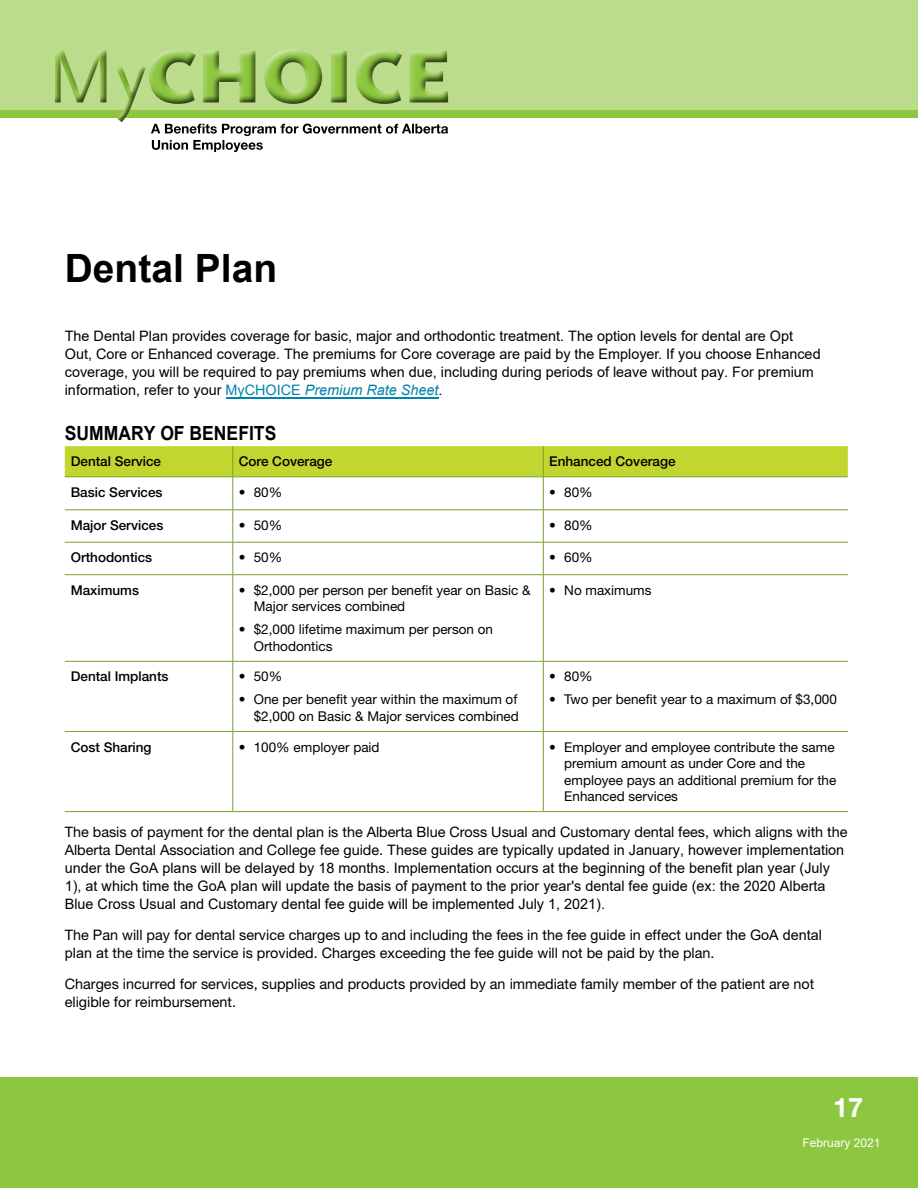
<style>
.page{position:relative;width:918px;height:1188px;background:#fff}
.page>*{position:absolute;margin:0;border:0;box-sizing:border-box;transform-origin:0 0}
.t1{font:700 39px "Arial";color:#000}
.t2{font:700 27px "Helvetica Neue LT Std";color:#fff}
.t3{font:700 19.5px "Arial";color:#000;scale:.9 1}
.t4{font:14.4px/18px "Arial";color:#000}
.t5{font:14.4px/18px "Helvetica Neue LT Std";color:#000}
.t6{font:13.5px/16.5px "Helvetica Neue LT Std";color:#000}
.t7{font:500 13.5px "Helvetica Neue LT Std";color:#000}
.t8{font:12px "Arial";color:#fff}
.s1{color:#0083a9}
.s2{font-style:italic;color:#0083a9}
.s3{font-family:"Helvetica Neue LT Std"}
.s4{font-style:inherit}
.s5{font-family:"Arial"}
</style>
<div class="page">
<div style="left:0;top:1077px;width:918px;height:111px;background:#8dc63f"></div>
<div style="left:0;top:0;width:918px;height:111px;background:#badc8b"></div>
<div style="left:0;top:110px;width:918px;height:8px;background:#8dc63f"></div>
<svg style="left:55px;top:49px;width:393px;height:103px"></svg>
<div style="left:65px;top:446px;width:783px;height:31px;background:#c1d72f"></div>
<hr style="left:233px;top:446px;width:1px;height:31px;background:#78a22f">
<hr style="left:543px;top:446px;width:1px;height:31px;background:#78a22f">
<hr style="left:65px;top:477px;width:168px;height:1px;background:#78a22f">
<hr style="left:233px;top:477px;width:310px;height:1px;background:#78a22f">
<hr style="left:233px;top:477px;width:1px;height:33px;background:#78a22f">
<hr style="left:543px;top:477px;width:305px;height:1px;background:#78a22f">
<hr style="left:543px;top:477px;width:1px;height:33px;background:#78a22f">
<hr style="left:65px;top:510px;width:168px;height:1px;background:#78a22f">
<hr style="left:233px;top:510px;width:310px;height:1px;background:#78a22f">
<hr style="left:233px;top:510px;width:1px;height:32px;background:#78a22f">
<hr style="left:543px;top:510px;width:305px;height:1px;background:#78a22f">
<hr style="left:543px;top:510px;width:1px;height:32px;background:#78a22f">
<hr style="left:65px;top:542px;width:168px;height:1px;background:#78a22f">
<hr style="left:233px;top:542px;width:310px;height:1px;background:#78a22f">
<hr style="left:233px;top:542px;width:1px;height:33px;background:#78a22f">
<hr style="left:543px;top:542px;width:305px;height:1px;background:#78a22f">
<hr style="left:543px;top:542px;width:1px;height:33px;background:#78a22f">
<hr style="left:65px;top:574px;width:168px;height:1px;background:#78a22f">
<hr style="left:233px;top:574px;width:310px;height:1px;background:#78a22f">
<hr style="left:233px;top:575px;width:1px;height:86px;background:#78a22f">
<hr style="left:543px;top:574px;width:305px;height:1px;background:#78a22f">
<hr style="left:543px;top:575px;width:1px;height:86px;background:#78a22f">
<hr style="left:65px;top:661px;width:168px;height:1px;background:#78a22f">
<hr style="left:233px;top:661px;width:310px;height:1px;background:#78a22f">
<hr style="left:233px;top:662px;width:1px;height:69px;background:#78a22f">
<hr style="left:543px;top:661px;width:305px;height:1px;background:#78a22f">
<hr style="left:543px;top:662px;width:1px;height:69px;background:#78a22f">
<hr style="left:65px;top:731px;width:168px;height:1px;background:#78a22f">
<hr style="left:233px;top:731px;width:310px;height:1px;background:#78a22f">
<hr style="left:233px;top:732px;width:1px;height:79px;background:#78a22f">
<hr style="left:543px;top:731px;width:305px;height:1px;background:#78a22f">
<hr style="left:543px;top:732px;width:1px;height:79px;background:#78a22f">
<hr style="left:65px;top:811px;width:168px;height:1px;background:#78a22f">
<hr style="left:233px;top:811px;width:310px;height:1px;background:#78a22f">
<hr style="left:543px;top:811px;width:305px;height:1px;background:#78a22f">
<hr style="left:226px;top:397px;width:213px;height:1px;background:#0083a9">
<h1 class="t1" style="left:65px;top:241px;width:214px">Dental Plan</h1>
<p class="t4" style="left:65px;top:326px;width:757px">The Dental Plan provides coverage for basic, major and orthodontic treatment. The option levels for dental are Opt Out, Core or Enhanced coverage. The premiums for Core coverage are paid by the Employer. If you choose Enhanced coverage, you will be required to pay premiums when due, including during periods of leave without pay. For premium information, refer to your <span class="s1">MyCHOICE</span> <span class="s2">Premium Rate Sheet</span>.</p>
<h3 class="t3" style="left:65px;top:419px;width:237px">SUMMARY OF BENEFITS</h3>
<p class="t7" style="left:71px;top:453px;width:92px">Dental Service</p>
<p class="t7" style="left:239px;top:453px;width:95px">Core Coverage</p>
<p class="t7" style="left:549px;top:453px;width:128px">Enhanced Coverage</p>
<p class="t7" style="left:71px;top:484px;width:93px">Basic Services</p>
<p class="t6" style="left:239px;top:484px;width:45px">• 80%</p>
<p class="t6" style="left:549px;top:484px;width:45px">• 80%</p>
<p class="t7" style="left:71px;top:517px;width:94px">Major Services</p>
<p class="t6" style="left:239px;top:517px;width:45px">• 50%</p>
<p class="t6" style="left:549px;top:517px;width:45px">• 80%</p>
<p class="t7" style="left:71px;top:550px;width:83px">Orthodontics</p>
<p class="t6" style="left:239px;top:549px;width:45px">• 50%</p>
<p class="t6" style="left:549px;top:549px;width:45px">• 60%</p>
<p class="t7" style="left:71px;top:582px;width:70px">Maximums</p>
<p class="t6" style="left:254px;top:582px;width:278px;text-indent:-15px">• $2,000 per person per benefit year on Basic &amp;<br>Major services combined</p>
<p class="t6" style="left:254px;top:621px;width:241px;text-indent:-15px">• $2,000 lifetime maximum per person on<br>Orthodontics</p>
<p class="t6" style="left:549px;top:582px;width:104px">• No maximums</p>
<p class="t7" style="left:71px;top:669px;width:99px">Dental Implants</p>
<p class="t6" style="left:239px;top:668px;width:45px">• 50%</p>
<p class="t6" style="left:239px;top:691px;width:282px;text-align:right">• One per benefit year within the maximum of $2,000 on Basic &amp; Major services combined</p>
<p class="t6" style="left:549px;top:668px;width:45px">• 80%</p>
<p class="t6" style="left:549px;top:691px;width:289px">• Two per benefit year to a maximum of $3,000</p>
<p class="t7" style="left:71px;top:739px;width:82px">Cost Sharing</p>
<p class="t6" style="left:239px;top:738px;width:142px">• 100% employer paid</p>
<p class="t6" style="left:564px;top:738px;width:274px;text-indent:-15px">• Employer and employee contribute the same premium amount as under Core and the employee pays an additional premium for the Enhanced services</p>
<p class="t5" style="left:65px;top:822px;width:784px">The basis of payment for the dental plan is the Alberta Blue Cross Usual and Customary dental fees, which aligns with the</p>
<p class="t4" style="left:65px;top:841px;width:781px"><span class="s3">Alberta Dental Association and College fee guide.</span> These guides are typically updated in January, however implementation under the GoA plans will be delayed by 18 months. Implementation occurs at the beginning of the <span class="s4">benefit</span> plan year (July 1), at which time the GoA plan will update the basis of payment to the prior year's dental fee guide (ex: the 2020 Alberta Blue Cross Usual and Customary dental fee guide will be implemented July 1, 2021).</p>
<p class="t5" style="left:65px;top:925px;width:759px">The <span class="s5">P</span>an will pay for dental service charges up to and including the fees in the fee <span class="s5">guide</span> in effect <span class="s5">under the GoA dental plan a</span>t the time the service is provided. Charges exceeding the fee <span class="s5">guide</span> will not be paid by the plan.</p>
<p class="t5" style="left:65px;top:975px;width:751px">Charges incurred for services, supplies and products provided by an immediate family member of the patient are not eligible for reimbursement.</p>
<h2 class="t2" style="left:833px;top:1091px;width:32px">17</h2>
<p class="t8" style="left:802px;top:1135px;width:80px">February 2021</p>
</div>
